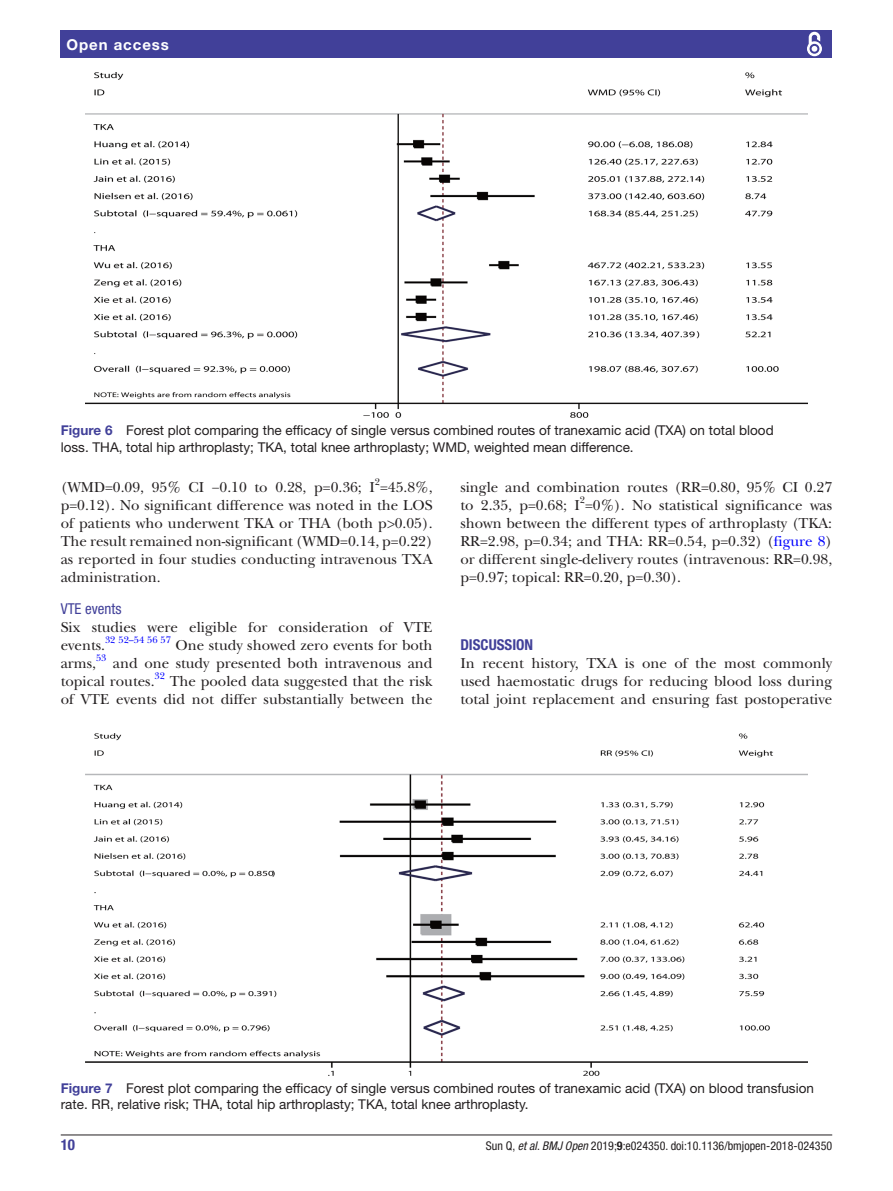
<style>
.page{position:relative;width:893px;height:1191px;background:#fff}
.page>*{position:absolute;margin:0;border:0;box-sizing:border-box;transform-origin:0 0}
.t1{font:15px/18px "New Baskerville";color:#231f20;text-align:justify}
.t2{font:700 condensed 15px "Helvetica Neue LT Std";color:#414099}
.t3{font:700 15px "Helvetica Neue LT Std";letter-spacing:.065em;color:#fff}
.t4{font:condensed 15px "Helvetica Neue LT Std";color:#414099}
.t5{font:13.5px/16.2px "Helvetica Neue LT Std";color:#231f20}
.t6{font:condensed 12px "Helvetica Neue LT Std";color:#231f20}
.t7{font:9.9px "New Baskerville";color:#00f}
.t8{font:9.9px "New Baskerville";color:#231f20}
.s1{font-weight:700;color:#414099}
.s2{color:#00f}
.s3{font-style:italic}
.s4{font-weight:700}
</style>
<div class="page">
<hr style="left:61px;top:1134px;width:771px;height:1px;background:#231f20">
<div style="left:61px;top:31px;width:771px;height:27px;background:#414099"></div>
<svg style="left:807px;top:31px;width:15px;height:26px"></svg>
<img style="left:85px;top:73px;width:723px;height:345px">
<img style="left:85px;top:733px;width:723px;height:342px">
<p class="t3" style="left:66px;top:35px;width:104px">Open access</p>
<p class="t5" style="left:61px;top:422px;width:714px"><span class="s1">Figure 6</span> Forest plot comparing the efficacy of single versus combined routes of tranexamic acid (TXA) on total blood loss. THA, total hip arthroplasty; TKA, total knee arthroplasty; WMD, weighted mean difference.</p>
<p class="t8" style="left:375px;top:476px;width:7px">2</p>
<p class="t1" style="left:61px;top:496px;width:373px">p=0.12). No significant difference was noted in the LOS of patients who underwent TKA or THA (both p&gt;0.05).<br>The result remained non-significant (WMD=0.14, p=0.22) as reported in four studies conducting intravenous TXA administration.</p>
<p class="t4" style="left:61px;top:599px;width:62px">VTE events</p>
<p class="t1" style="left:61px;top:618px;width:373px">Six studies were eligible for consideration of VTE events.</p>
<p class="t1" style="left:61px;top:478px;width:373px">(WMD=0.09, 95% CI −0.10 to 0.28, p=0.36; I =45.8%,</p>
<p class="t7" style="left:105px;top:634px;width:67px">32 52–54 56 57</p>
<p class="t1" style="left:175px;top:636px;width:259px">One study showed zero events for both</p>
<p class="t7" style="left:96px;top:652px;width:12px">53</p>
<p class="t1" style="left:61px;top:654px;width:373px;text-indent:52px">and one study presented both intravenous and topical routes.</p>
<p class="t1" style="left:61px;top:654px;width:37px">arms,</p>
<p class="t7" style="left:155px;top:670px;width:12px">32</p>
<p class="t1" style="left:61px;top:672px;width:373px;text-align:right">The pooled data suggested that the risk<br>of VTE events did not differ substantially between the</p>
<p class="t1" style="left:460px;top:478px;width:373px">single and combination routes (RR=0.80, 95% CI 0.27 to 2.35, p=0.68; I =0%). No statistical significance was</p>
<p class="t8" style="left:580px;top:494px;width:7px">2</p>
<p class="t1" style="left:460px;top:514px;width:373px">shown between the different types of arthroplasty (TKA:<br>RR=2.98, p=0.34; and THA: RR=0.54, p=0.32) (<span class="s2">figure 8</span>) or different single-delivery routes (intravenous: RR=0.98, p=0.97; topical: RR=0.20, p=0.30).</p>
<p class="t2" style="left:460px;top:635px;width:74px">DISCUSSION</p>
<p class="t1" style="left:460px;top:654px;width:373px">In recent history, TXA is one of the most commonly used haemostatic drugs for reducing blood loss during total joint replacement and ensuring fast postoperative</p>
<p class="t5" style="left:61px;top:1080px;width:755px"><span class="s1">Figure 7</span> Forest plot comparing the efficacy of single versus combined routes of tranexamic acid (TXA) on blood transfusion rate. RR, relative risk; THA, total hip arthroplasty; TKA, total knee arthroplasty.</p>
<p class="t2" style="left:61px;top:1135px;width:16px">10</p>
<p class="t6" style="left:486px;top:1138px;width:348px">Sun Q, <span class="s3">et al</span>. <span class="s3">BMJ Open</span> 2019;<span class="s4">9</span>:e024350. doi:10.1136/bmjopen-2018-024350</p>
</div>
